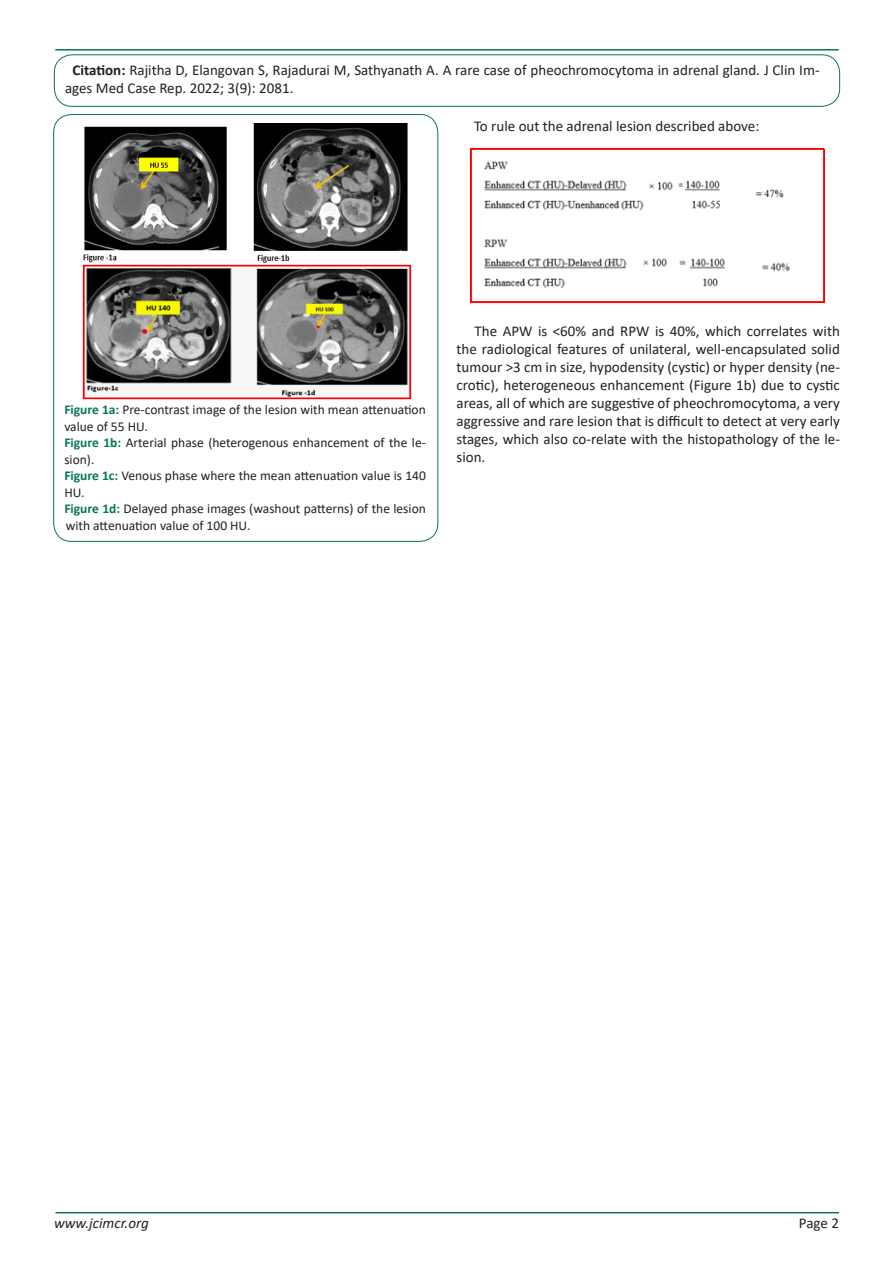
<style>
.page{position:relative;width:893px;height:1263px;background:#fff}
.page>*{position:absolute;margin:0;border:0;box-sizing:border-box;transform-origin:0 0}
.t1{font:15px/18px "Calibri";color:#231f20}
.t2{font:italic 15px "Calibri";color:#231f20}
.t3{font:13.5px/16.5px "Calibri";color:#231f20}
.s1{font-weight:700}
.s2{font-weight:700;color:#0a755b}
</style>
<div class="page">
<hr style="left:55px;top:1212px;width:784px;height:1px;background:#0a755b">
<hr style="left:55px;top:49px;width:784px;height:2px;background:#0a755b">
<div style="left:54px;top:55px;width:786px;height:52px;border:1px solid #0a755b;border-radius:18px"></div>
<img style="left:83px;top:124px;width:325px;height:139px">
<img style="left:82px;top:265px;width:330px;height:134px">
<img style="left:470px;top:148px;width:355px;height:155px">
<p class="t1" style="left:65px;top:61px;width:756px;text-indent:8px"><span class="s1">Citation:</span> Rajitha D, Elangovan S, Rajadurai M, Sathyanath A. A rare case of pheochromocytoma in adrenal gland. J Clin Im&shy;ages Med Case Rep. 2022; 3(9): 2081.</p>
<p class="t1" style="left:474px;top:116px;width:287px">To rule out the adrenal lesion described above:</p>
<p class="t3" style="left:64px;top:401px;width:363px"><span class="s2">Figure 1a:</span> Pre-contrast image of the lesion with mean attenuation value of 55 HU.</p>
<p class="t3" style="left:64px;top:434px;width:363px"><span class="s2">Figure 1b:</span> Arterial phase (heterogenous enhancement of the le&shy;sion).</p>
<p class="t3" style="left:64px;top:467px;width:363px"><span class="s2">Figure 1c:</span> Venous phase where the mean attenuation value is 140<br>HU.</p>
<p class="t3" style="left:64px;top:500px;width:363px"><span class="s2">Figure 1d:</span> Delayed phase images (washout patterns) of the lesion with attenuation value of 100 HU.</p>
<p class="t1" style="left:456px;top:322px;width:385px;text-align:justify;text-indent:18px">The APW is &lt;60% and RPW is 40%, which correlates with the radiological features of unilateral, well-encapsulated solid tumour &gt;3 cm in size, hypodensity (cystic) or hyper density (ne&shy;crotic), heterogeneous enhancement (Figure 1b) due to cystic areas, all of which are suggestive of pheochromocytoma, a very aggressive and rare lesion that is difficult to detect at very early stages, which also co-relate with the histopathology of the le&shy;sion.</p>
<p class="t2" style="left:54px;top:1212px;width:96px">www.jcimcr.org</p>
<p class="t1" style="left:799px;top:1213px;width:42px">Page 2</p>
</div>
